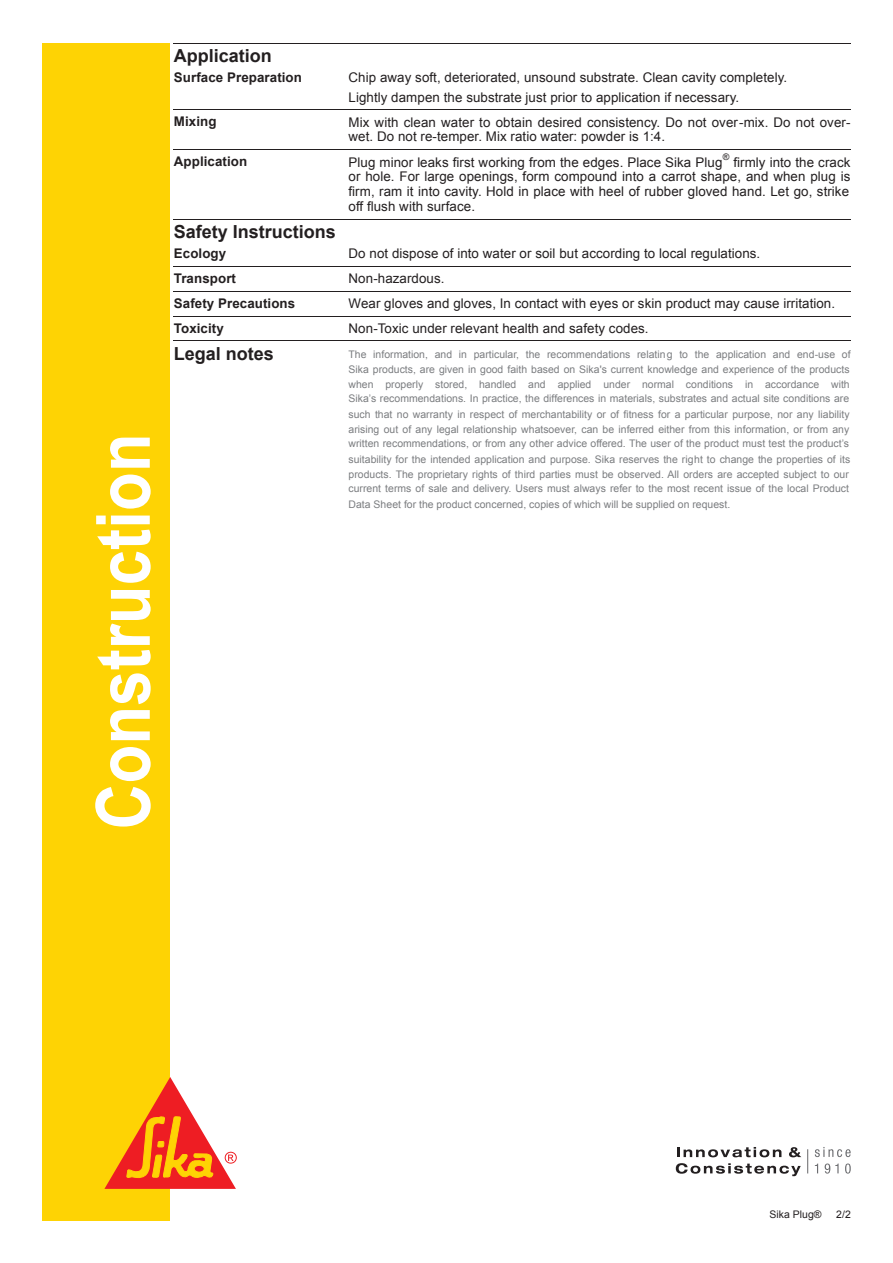
<style>
.page{position:relative;width:893px;height:1263px;background:#fff}
.page>*{position:absolute;margin:0;border:0;box-sizing:border-box;transform-origin:0 0}
.t1{font:700 74.85px "Arial";color:#fff;scale:.85 1}
.t2{font:700 18px "Arial";color:#231f20}
.t3{font:13.35px/14.9px "Arial";letter-spacing:.005em;color:#231f20}
.t4{font:700 13.35px "Arial";letter-spacing:.005em;color:#231f20}
.t5{font:10.5px/15px "Arial";color:#7b7d80}
.t6{font:10.5px "Arial";color:#231f20}
.t7{font:9px "Arial";color:#231f20}
</style>
<div class="page">
<div style="left:43px;top:43px;width:127px;height:1177px;background:#fed304"></div>
<svg style="left:104px;top:1077px;width:133px;height:112px"></svg>
<hr style="left:173px;top:43px;width:175px;height:1px;background:#231f20">
<hr style="left:349px;top:43px;width:501px;height:1px;background:#231f20">
<hr style="left:173px;top:109px;width:175px;height:1px;background:#231f20">
<hr style="left:349px;top:109px;width:501px;height:1px;background:#231f20">
<hr style="left:173px;top:149px;width:175px;height:1px;background:#231f20">
<hr style="left:349px;top:149px;width:501px;height:1px;background:#231f20">
<hr style="left:173px;top:219px;width:175px;height:1px;background:#231f20">
<hr style="left:349px;top:219px;width:501px;height:1px;background:#231f20">
<hr style="left:173px;top:266px;width:175px;height:1px;background:#231f20">
<hr style="left:349px;top:266px;width:501px;height:1px;background:#231f20">
<hr style="left:173px;top:291px;width:175px;height:1px;background:#231f20">
<hr style="left:349px;top:291px;width:501px;height:1px;background:#231f20">
<hr style="left:173px;top:316px;width:175px;height:1px;background:#231f20">
<hr style="left:349px;top:316px;width:501px;height:1px;background:#231f20">
<hr style="left:173px;top:341px;width:175px;height:1px;background:#231f20">
<hr style="left:349px;top:341px;width:501px;height:1px;background:#231f20">
<svg style="left:814px;top:1147px;width:36px;height:10px"></svg>
<svg style="left:814px;top:1164px;width:4px;height:9px"></svg>
<svg style="left:824px;top:1164px;width:14px;height:10px"></svg>
<svg style="left:845px;top:1164px;width:5px;height:10px"></svg>
<svg style="left:677px;top:1147px;width:104px;height:10px"></svg>
<svg style="left:789px;top:1147px;width:12px;height:10px"></svg>
<svg style="left:675px;top:1163px;width:125px;height:13px"></svg>
<svg style="left:807px;top:1149px;width:1px;height:24px"></svg>
<h1 class="t1" style="left:82px;top:830px;width:468px;rotate:-90deg">Construction</h1>
<h2 class="t2" style="left:174px;top:46px;width:100px">Application</h2>
<p class="t4" style="left:174px;top:70px;width:130px">Surface Preparation</p>
<p class="t3" style="left:348px;top:68px;width:440px;line-height:19.5px">Chip away soft, deteriorated, unsound substrate. Clean cavity completely.<br>Lightly dampen the substrate just prior to application if necessary.</p>
<p class="t4" style="left:174px;top:114px;width:44px">Mixing</p>
<p class="t3" style="left:348px;top:115px;width:503px">Mix with clean water to obtain desired consistency. Do not over-mix. Do not over&shy;wet. Do not re-temper. Mix ratio water: powder is 1:4.</p>
<p class="t4" style="left:174px;top:154px;width:75px">Application</p>
<p class="t3" style="left:348px;top:155px;width:375px">Plug minor leaks first working from the edges. Place Sika Plug</p>
<p class="t7" style="left:722px;top:152px;width:8px">®</p>
<p class="t3" style="left:348px;top:155px;width:503px;text-align:justify;text-indent:385px">firmly into the crack or hole. For large openings, form compound into a carrot shape, and when plug is firm, ram it into cavity. Hold in place with heel of rubber gloved hand. Let go, strike off flush with surface.</p>
<h2 class="t2" style="left:174px;top:222px;width:164px">Safety Instructions</h2>
<p class="t4" style="left:174px;top:246px;width:54px">Ecology</p>
<p class="t3" style="left:348px;top:246px;width:413px">Do not dispose of into water or soil but according to local regulations.</p>
<p class="t4" style="left:174px;top:271px;width:64px">Transport</p>
<p class="t3" style="left:348px;top:271px;width:97px">Non-hazardous.</p>
<p class="t4" style="left:174px;top:296px;width:123px">Safety Precautions</p>
<p class="t3" style="left:348px;top:296px;width:488px">Wear gloves and gloves, In contact with eyes or skin product may cause irritation.</p>
<p class="t4" style="left:174px;top:321px;width:51px">Toxicity</p>
<p class="t3" style="left:348px;top:321px;width:301px">Non-Toxic under relevant health and safety codes.</p>
<h2 class="t2" style="left:174px;top:344px;width:102px">Legal notes</h2>
<p class="t5" style="left:348px;top:347px;width:503px">The information, and in particular, the recommendations relating to the application and end-use of Sika products, are given in good faith based on Sika's current knowledge and experience of the products when properly stored, handled and applied under normal conditions in accordance with Sika’s recommendations. In practice, the differences in materials, substrates and actual site conditions are such that no warranty in respect of merchantability or of fitness for a particular purpose, nor any liability arising out of any legal relationship whatsoever, can be inferred either from this information, or from any written recommendations, or from any other advice offered. The user of the product must test the product’s suitability for the intended application and purpose. Sika reserves the right to change the properties of its products. The proprietary rights of third parties must be observed. All orders are accepted subject to our current terms of sale and delivery. Users must always refer to the most recent issue of the local Product Data Sheet for the product concerned, copies of which will be supplied on request.</p>
<p class="t6" style="left:769px;top:1209px;width:53px">Sika Plug®</p>
<p class="t6" style="left:836px;top:1209px;width:16px">2/2</p>
</div>
